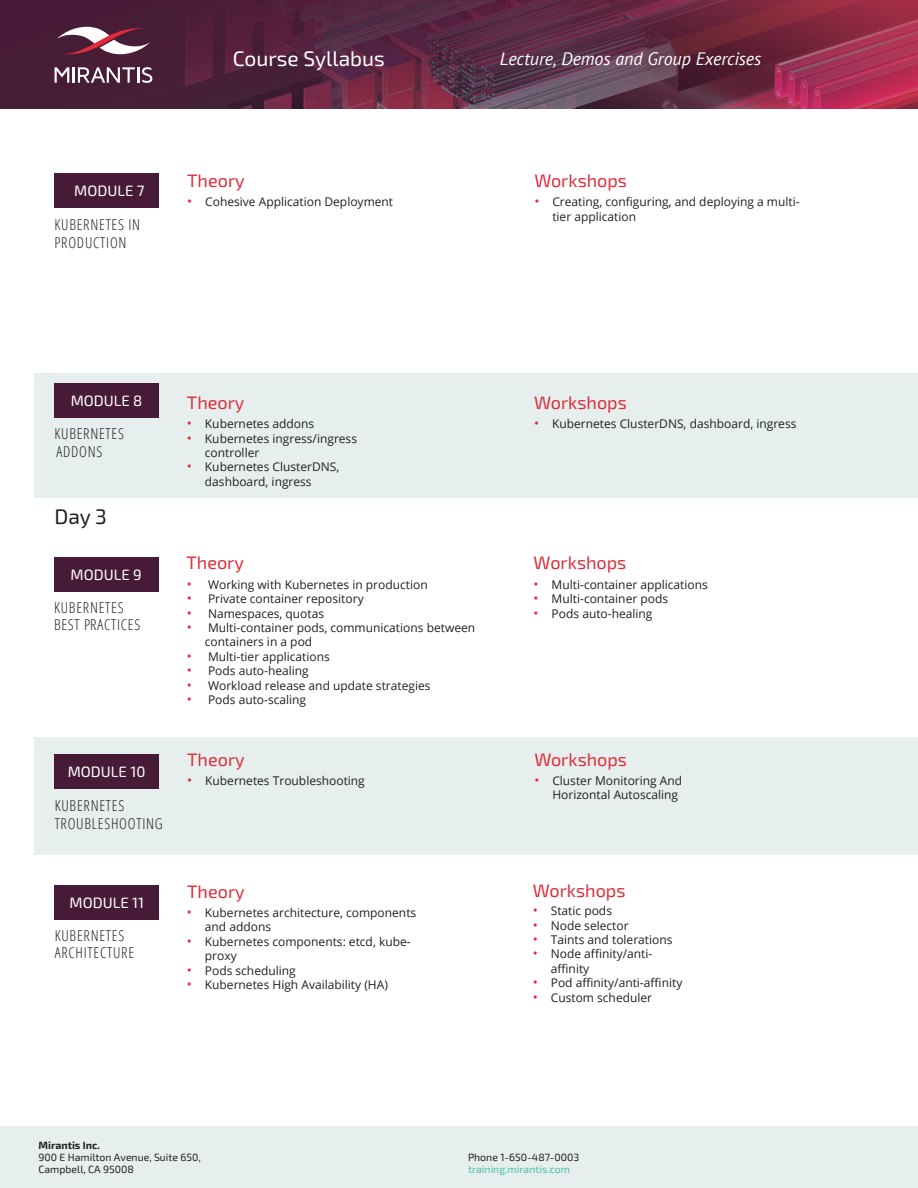
<style>
.page{position:relative;width:918px;height:1188px;background:#fff}
.page>*{position:absolute;margin:0;border:0;box-sizing:border-box;transform-origin:0 0}
.t1{font:21px "Exo 2";color:#fff}
.t2{font:21px "Exo 2";color:#231f20}
.Regular{font:18px "Exo 2";color:#e02d3a}
.Regular-2{font:italic 18px "PT Sans";letter-spacing:-.005em;color:#fff}
.Regular-3{font:300 condensed 15px/18px "Open Sans";letter-spacing:.05em;color:#231f20}
.Regular-4{font:15px "Exo 2";color:#fff}
.RegularCentered{font:15px "Exo 2";color:#fff}
.t3{font:12px/14.4px "Open Sans";color:#231f20}
.t4{font:10.5px/12.1px "Exo 2";color:#231f20}
.t5{font:10.5px "Exo 2";color:#4bbfaf}
.t6{font:700 10.5px "Exo 2";color:#231f20}
.s1{font-size:13.5px;color:#e02d3a}
</style>
<div class="page">
<div style="left:54px;top:173px;width:105px;height:35px;background:#471b37"></div>
<div style="left:34px;top:373px;width:884px;height:125px;background:#e6efed"></div>
<div style="left:54px;top:383px;width:105px;height:35px;background:#471b37"></div>
<div style="left:54px;top:557px;width:104px;height:35px;background:#471b37"></div>
<div style="left:34px;top:737px;width:884px;height:118px;background:#e6efed"></div>
<div style="left:54px;top:754px;width:105px;height:35px;background:#471b37"></div>
<img style="left:0;top:0;width:918px;height:109px">
<svg style="left:55px;top:67px;width:97px;height:16px"></svg>
<svg style="left:57px;top:27px;width:93px;height:32px"></svg>
<div style="left:0;top:1126px;width:918px;height:62px;background:#e6efed"></div>
<div style="left:55px;top:885px;width:104px;height:35px;background:#471b37"></div>
<p class="Regular-4" style="left:74px;top:182px;width:72px">MODULE 7</p>
<p class="Regular-3" style="left:54px;top:215px;width:87px">KUBERNETES IN<br>PRODUCTION</p>
<p class="t1" style="left:233px;top:46px;width:154px">Course Syllabus</p>
<p class="Regular-2" style="left:500px;top:47px;width:263px">Lecture, Demos and Group Exercises</p>
<p class="Regular" style="left:187px;top:170px;width:59px">Theory</p>
<p class="t3" style="left:187px;top:194px;width:207px"><span class="s1">•</span> Cohesive Application Deployment</p>
<p class="Regular" style="left:534px;top:170px;width:94px">Workshops</p>
<p class="t3" style="left:552px;top:194px;width:249px;text-indent:-18px"><span class="s1">•</span> Creating, configuring, and deploying a multi&shy;tier application</p>
<p class="RegularCentered" style="left:71px;top:391px;width:73px">MODULE 8</p>
<p class="Regular-3" style="left:54px;top:424px;width:71px">KUBERNETES<br>ADDONS</p>
<p class="t2" style="left:54px;top:504px;width:54px">Day 3</p>
<p class="RegularCentered" style="left:71px;top:566px;width:73px">MODULE 9</p>
<p class="Regular-3" style="left:54px;top:599px;width:71px">KUBERNETES</p>
<p class="Regular-3" style="left:54px;top:615px;width:88px">BEST PRACTICES</p>
<p class="Regular-4" style="left:68px;top:763px;width:79px">MODULE 10</p>
<p class="Regular-3" style="left:55px;top:796px;width:110px">KUBERNETES<br>TROUBLESHOOTING</p>
<p class="Regular-4" style="left:70px;top:894px;width:76px">MODULE 11</p>
<p class="Regular-3" style="left:55px;top:927px;width:81px;line-height:16.5px">KUBERNETES<br>ARCHITECTURE</p>
<p class="Regular" style="left:187px;top:392px;width:59px">Theory</p>
<p class="t3" style="left:187px;top:416px;width:129px"><span class="s1">•</span> Kubernetes addons</p>
<p class="t3" style="left:205px;top:431px;width:154px;text-indent:-18px"><span class="s1">•</span> Kubernetes ingress/ingress controller</p>
<p class="t3" style="left:205px;top:460px;width:136px;text-indent:-18px"><span class="s1">•</span> Kubernetes ClusterDNS, dashboard, ingress</p>
<p class="Regular" style="left:187px;top:552px;width:59px">Theory</p>
<p class="t3" style="left:187px;top:577px;width:242px"><span class="s1">•</span> Working with Kubernetes in production</p>
<p class="t3" style="left:187px;top:591px;width:178px"><span class="s1">•</span> Private container repository</p>
<p class="t3" style="left:187px;top:606px;width:139px"><span class="s1">•</span> Namespaces, quotas</p>
<p class="t3" style="left:205px;top:620px;width:272px;text-indent:-18px"><span class="s1">•</span> Multi-container pods, communications between containers in a pod</p>
<p class="t3" style="left:187px;top:649px;width:144px"><span class="s1">•</span> Multi-tier applications</p>
<p class="t3" style="left:187px;top:663px;width:123px"><span class="s1">•</span> Pods auto-healing</p>
<p class="t3" style="left:187px;top:678px;width:245px"><span class="s1">•</span> Workload release and update strategies</p>
<p class="t3" style="left:187px;top:692px;width:121px"><span class="s1">•</span> Pods auto-scaling</p>
<p class="Regular" style="left:187px;top:749px;width:59px">Theory</p>
<p class="t3" style="left:187px;top:773px;width:179px"><span class="s1">•</span> Kubernetes Troubleshooting</p>
<p class="Regular" style="left:187px;top:881px;width:59px">Theory</p>
<p class="t3" style="left:205px;top:905px;width:213px;text-indent:-18px"><span class="s1">•</span> Kubernetes architecture, components and addons</p>
<p class="t3" style="left:205px;top:934px;width:207px;text-indent:-18px"><span class="s1">•</span> Kubernetes components: etcd, kube&shy;proxy</p>
<p class="t3" style="left:187px;top:963px;width:110px"><span class="s1">•</span> Pods scheduling</p>
<p class="t3" style="left:187px;top:977px;width:203px"><span class="s1">•</span> Kubernetes High Availability (HA)</p>
<p class="Regular" style="left:534px;top:392px;width:94px">Workshops</p>
<p class="t3" style="left:534px;top:416px;width:264px"><span class="s1">•</span> Kubernetes ClusterDNS, dashboard, ingress</p>
<p class="Regular" style="left:534px;top:552px;width:94px">Workshops</p>
<p class="t3" style="left:534px;top:577px;width:176px"><span class="s1">•</span> Multi-container applications</p>
<p class="t3" style="left:534px;top:591px;width:136px"><span class="s1">•</span> Multi-container pods</p>
<p class="t3" style="left:534px;top:606px;width:120px"><span class="s1">•</span> Pods auto-healing</p>
<p class="Regular" style="left:534px;top:749px;width:94px">Workshops</p>
<p class="t3" style="left:552px;top:773px;width:131px;text-indent:-18px"><span class="s1">•</span> Cluster Monitoring And<br>Horizontal Autoscaling</p>
<h2 class="Regular" style="left:533px;top:881px;width:94px">Workshops</h2>
<p class="t3" style="left:533px;top:903px;width:81px"><span class="s1">•</span> Static pods</p>
<p class="t3" style="left:533px;top:918px;width:97px"><span class="s1">•</span> Node selector</p>
<p class="t3" style="left:533px;top:932px;width:141px"><span class="s1">•</span> Taints and tolerations</p>
<p class="t3" style="left:551px;top:947px;width:103px;text-indent:-18px"><span class="s1">•</span> Node affinity/anti&shy;affinity</p>
<p class="t3" style="left:533px;top:975px;width:151px"><span class="s1">•</span> Pod affinity/anti-affinity</p>
<p class="t3" style="left:533px;top:990px;width:121px"><span class="s1">•</span> Custom scheduler</p>
<p class="t6" style="left:39px;top:1139px;width:63px">Mirantis Inc.</p>
<p class="t4" style="left:39px;top:1152px;width:164px">900 E Hamilton Avenue, Suite 650,<br>Campbell, CA 95008</p>
<p class="t4" style="left:468px;top:1152px;width:113px">Phone 1-650-487-0003</p>
<p class="t5" style="left:468px;top:1163px;width:104px">training.mirantis.com</p>
</div>
